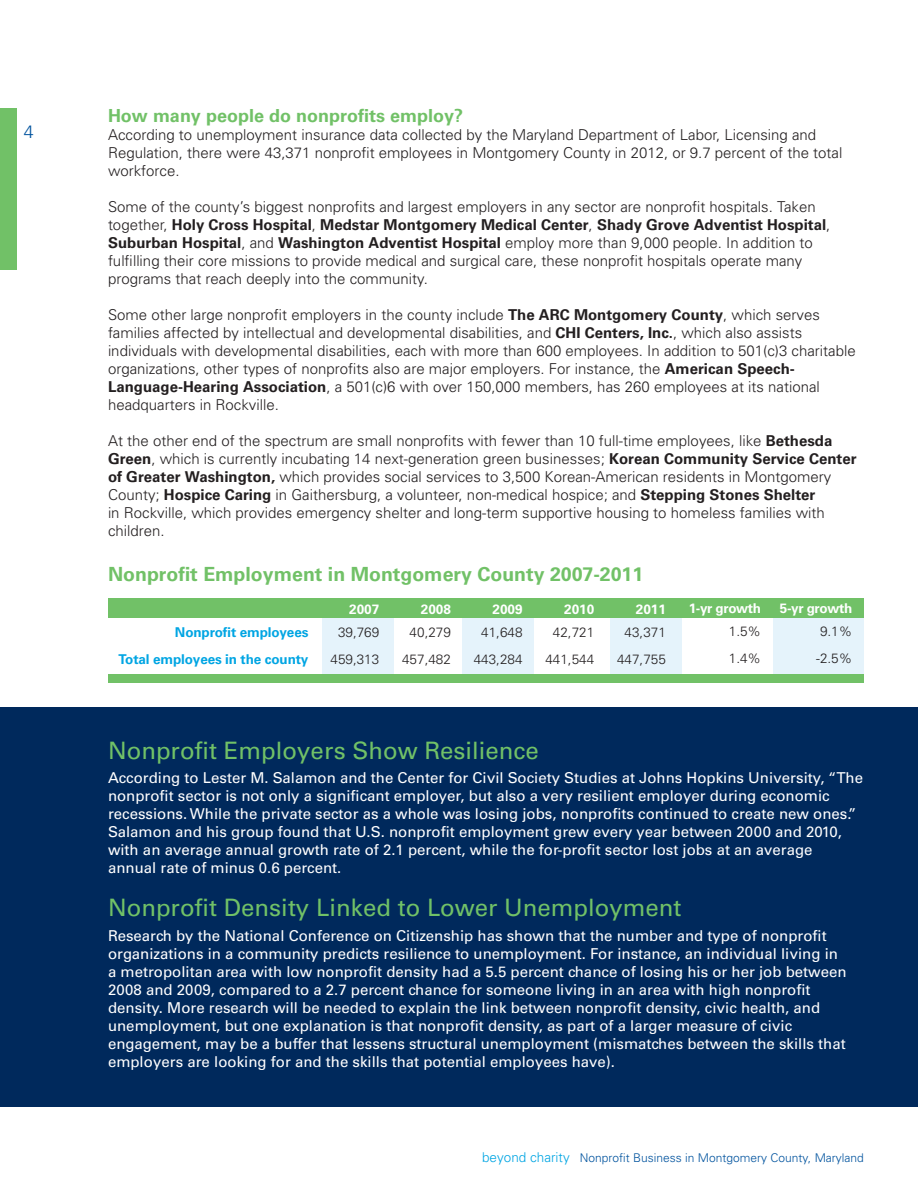
<style>
.page{position:relative;width:918px;height:1188px;background:#fff}
.page>*{position:absolute;margin:0;border:0;box-sizing:border-box;transform-origin:0 0}
.t1{font:24px "Univers";color:#71c167}
.t2{font:700 19.5px "Univers";color:#71c167}
.t3{font:700 18px "Univers";color:#71c167}
.t4{font:300 18px "Univers";color:#01539e}
.t5{font:300 15px/18px "Univers";color:#231f20}
.t6{font:15px/18px "Univers";color:#fff}
.t7{font:300 13.5px/27px "Univers";color:#231f20;text-align:center}
.t8{font:700 13.5px/27px "Univers";letter-spacing:-.01em;color:#00a5e3;text-align:right}
.t9{font:700 13.5px "Univers";color:#fff}
.t10{font:700 13.5px "Univers";letter-spacing:-.025em;color:#fff}
.t11{font:300 12px "Univers";color:#01539e}
.s1{font-weight:700}
.s2{font-size:13.5px;color:#00a5e3}
</style>
<div class="page">
<div style="left:0;top:108px;width:17px;height:162px;background:#71c167"></div>
<div style="left:0;top:708px;width:918px;height:399px;background:#00295c"></div>
<div style="left:108px;top:598px;width:756px;height:20px;background:#71c167"></div>
<div style="left:108px;top:674px;width:756px;height:8px;background:#71c167"></div>
<div style="left:323px;top:618px;width:71px;height:56px;background:#e5f3fb"></div>
<div style="left:463px;top:618px;width:71px;height:56px;background:#e5f3fb"></div>
<div style="left:610px;top:618px;width:71px;height:56px;background:#e5f3fb"></div>
<div style="left:774px;top:618px;width:90px;height:56px;background:#e5f3fb"></div>
<p class="t4" style="left:24px;top:121px;width:12px">4</p>
<p class="t3" style="left:108px;top:105px;width:357px">How many people do nonprofits employ?</p>
<p class="t5" style="left:108px;top:125px;width:736px">According to unemployment insurance data collected by the Maryland Department of Labor, Licensing and<br>Regulation, there were 43,371 nonprofit employees in Montgomery County in 2012, or 9.7 percent of the total workforce.</p>
<p class="t5" style="left:108px;top:197px;width:724px">Some of the county’s biggest nonprofits and largest employers in any sector are nonprofit hospitals. Taken together, <span class="s1">Holy Cross Hospital</span>, <span class="s1">Medstar Montgomery Medical Center</span>, <span class="s1">Shady Grove Adventist Hospital</span>, <span class="s1">Suburban Hospital</span>, and <span class="s1">Washington Adventist Hospital</span> employ more than 9,000 people. In addition to fulfilling their core missions to provide medical and surgical care, these nonprofit hospitals operate many programs that reach deeply into the community.</p>
<p class="t5" style="left:108px;top:305px;width:749px">Some other large nonprofit employers in the county include <span class="s1">The ARC Montgomery County</span>, which serves families affected by intellectual and developmental disabilities, and <span class="s1">CHI Centers, Inc.</span>, which also assists individuals with developmental disabilities, each with more than 600 employees. In addition to 501(c)3 charitable organizations, other types of nonprofits also are major employers. For instance, the <span class="s1">American Speech-Language-Hearing Association</span>, a 501(c)6 with over 150,000 members, has 260 employees at its national headquarters in Rockville.</p>
<p class="t5" style="left:108px;top:431px;width:750px">At the other end of the spectrum are small nonprofits with fewer than 10 full-time employees, like <span class="s1">Bethesda Green</span>, which is currently incubating 14 next-generation green businesses; <span class="s1">Korean Community Service Center of Greater Washington,</span> which provides social services to 3,500 Korean-American residents in Montgomery County; <span class="s1">Hospice Caring</span> in Gaithersburg, a volunteer, non-medical hospice; and <span class="s1">Stepping Stones Shelter<br></span>in Rockville, which provides emergency shelter and long-term supportive housing to homeless families with children.</p>
<h2 class="t2" style="left:108px;top:563px;width:537px">Nonprofit Employment in Montgomery County 2007-2011</h2>
<p class="t8" style="left:118px;top:619px;width:192px">Nonprofit employees<br>Total employees in the county</p>
<p class="t9" style="left:349px;top:601px;width:32px">2007</p>
<p class="t7" style="left:331px;top:619px;width:50px">39,769<br>459,313</p>
<p class="t9" style="left:421px;top:601px;width:32px">2008</p>
<p class="t7" style="left:402px;top:619px;width:50px">40,279<br>457,482</p>
<p class="t9" style="left:493px;top:601px;width:32px">2009</p>
<p class="t7" style="left:474px;top:619px;width:50px">41,648<br>443,284</p>
<p class="t9" style="left:564px;top:601px;width:32px">2010</p>
<p class="t7" style="left:545px;top:619px;width:50px">42,721<br>441,544</p>
<p class="t9" style="left:636px;top:601px;width:32px">2011</p>
<p class="t7" style="left:617px;top:619px;width:50px">43,371<br>447,755</p>
<p class="t10" style="left:689px;top:601px;width:74px">1-yr growth</p>
<p class="t7" style="left:729px;top:618px;width:34px;text-align:left">1.5%<br>1.4%</p>
<p class="t10" style="left:780px;top:601px;width:74px">5-yr growth</p>
<p class="t7" style="left:816px;top:618px;width:38px;text-align:left">9.1% -2.5%</p>
<h1 class="t1" style="left:108px;top:736px;width:432px">Nonprofit Employers Show Resilience</h1>
<p class="t6" style="left:108px;top:769px;width:757px">According to Lester M. Salamon and the Center for Civil Society Studies at Johns Hopkins University, “The nonprofit sector is not only a significant employer, but also a very resilient employer during economic recessions. While the private sector as a whole was losing jobs, nonprofits continued to create new ones.” Salamon and his group found that U.S. nonprofit employment grew every year between 2000 and 2010, with an average annual growth rate of 2.1 percent, while the for-profit sector lost jobs at an average annual rate of minus 0.6 percent.</p>
<h1 class="t1" style="left:108px;top:894px;width:575px">Nonprofit Density Linked to Lower Unemployment</h1>
<p class="t6" style="left:108px;top:927px;width:740px">Research by the National Conference on Citizenship has shown that the number and type of nonprofit organizations in a community predicts resilience to unemployment. For instance, an individual living in a metropolitan area with low nonprofit density had a 5.5 percent chance of losing his or her job between 2008 and 2009, compared to a 2.7 percent chance for someone living in an area with high nonprofit density. More research will be needed to explain the link between nonprofit density, civic health, and unemployment, but one explanation is that nonprofit density, as part of a larger measure of civic engagement, may be a buffer that lessens structural unemployment (mismatches between the skills that employers are looking for and the skills that potential employees have).</p>
<p class="t11" style="left:482px;top:1151px;width:383px"><span class="s2">beyond charity</span> Nonprofit Business in Montgomery County, Maryland</p>
</div>
